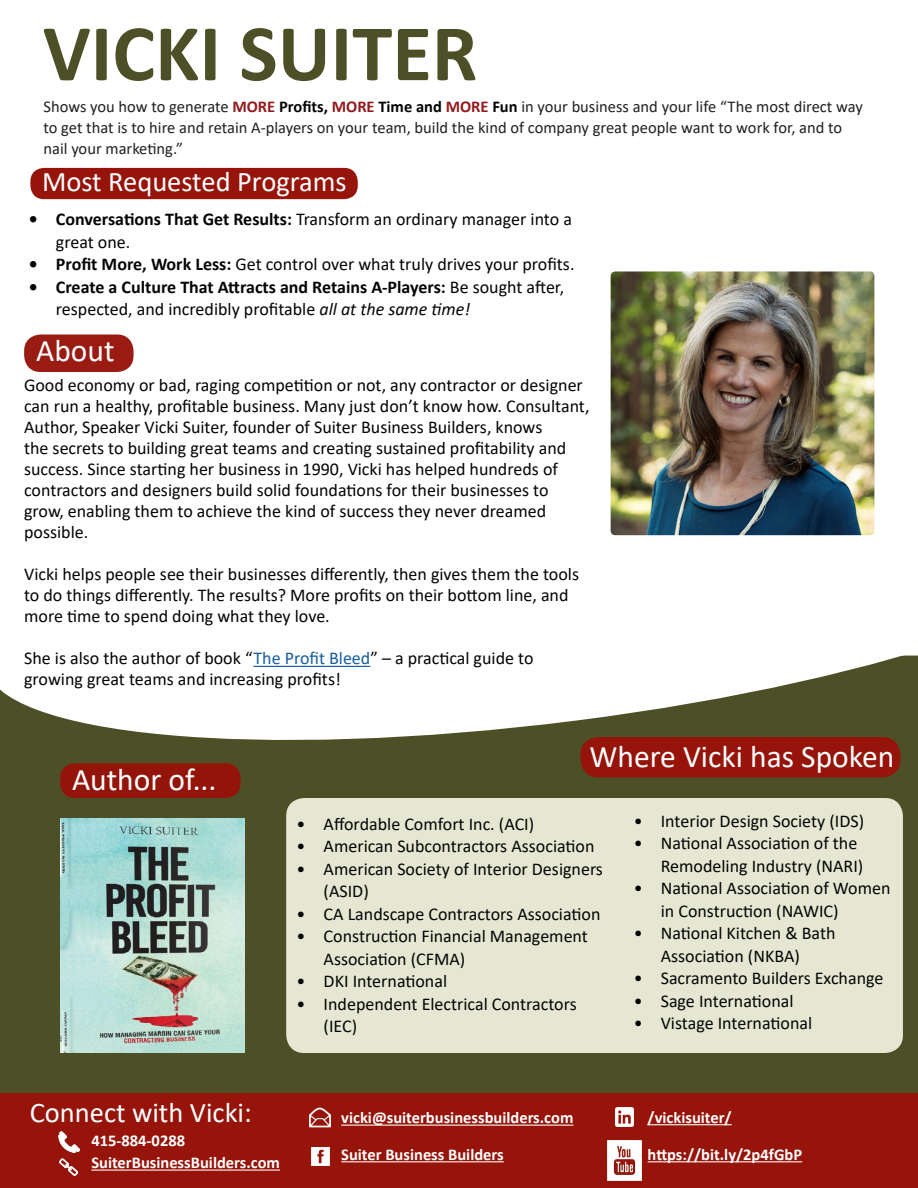
<style>
.page{position:relative;width:918px;height:1188px;background:#fff}
.page>*{position:absolute;margin:0;border:0;box-sizing:border-box;transform-origin:0 0}
.t1{font:700 81px "Calibri";color:#4d5026}
.t2{font:31.5px "Calibri";color:#fff}
.t3{font:28.5px "Calibri";color:#fff}
.t4{font:18px/22.5px "Calibri";color:#040503}
.t5{font:700 18px/22.5px "Calibri";color:#040503}
.t6{font:16.5px/21px "Calibri";color:#231f20}
.t7{font:700 16.5px "Calibri";color:#fff}
.s1{font-weight:700;color:#93191d}
.s2{font-weight:700;color:#040503}
.s3{font-weight:700}
.s4{font-weight:400}
.s5{font-weight:400;font-style:italic}
.s6{color:#175d9e}
</style>
<div class="page">
<div style="left:0;top:761px;width:918px;height:333px;background:#4d5026"></div>
<div style="left:0;top:1094px;width:918px;height:94px;background:#96140a"></div>
<svg style="left:0;top:425px;width:918px;height:336px"></svg>
<div style="left:30px;top:168px;width:328px;height:31px;background:#96140a;border-radius:14px"></div>
<div style="left:24px;top:334px;width:110px;height:38px;background:#991b11;border-radius:16px"></div>
<div style="left:60px;top:763px;width:181px;height:35px;background:#96140a;border-radius:15px"></div>
<div style="left:286px;top:798px;width:617px;height:255px;background:#e6e7d2;border-radius:18px"></div>
<hr style="left:253px;top:666px;width:117px;height:1px;background:#175d9e">
<hr style="left:341px;top:1161px;width:163px;height:1px;background:#fff">
<hr style="left:341px;top:1125px;width:232px;height:1px;background:#fff">
<hr style="left:648px;top:1124px;width:84px;height:1px;background:#fff">
<hr style="left:648px;top:1161px;width:154px;height:1px;background:#fff">
<hr style="left:91px;top:1170px;width:189px;height:1px;background:#fff">
<div style="left:580px;top:737px;width:320px;height:40px;background:#96140a;border-radius:18px"></div>
<img style="left:615px;top:1108px;width:19px;height:18px">
<img style="left:311px;top:1147px;width:19px;height:19px">
<img style="left:310px;top:1107px;width:21px;height:21px">
<img style="left:58px;top:1131px;width:21px;height:21px">
<img style="left:59px;top:1158px;width:19px;height:19px">
<img style="left:611px;top:271px;width:263px;height:264px">
<img style="left:608px;top:1140px;width:34px;height:40px">
<img style="left:60px;top:818px;width:184px;height:235px">
<p class="t1" style="left:43px;top:-4px;width:436px">VICKI SUITER</p>
<p class="t6" style="left:44px;top:96px;width:821px">Shows you how to generate <span class="s1">MORE</span> <span class="s2">Profits,</span> <span class="s1">MORE</span> <span class="s2">Time and</span> <span class="s1">MORE</span> <span class="s2">Fun</span> in your business and your life “The most direct way to get that is to hire and retain A-players on your team, build the kind of company great people want to work for, and to nail your marketing.”</p>
<p class="t3" style="left:42px;top:162px;width:306px">Most Requested Programs</p>
<p class="t4" style="left:56px;top:208px;width:518px;text-indent:-27px"><span class="s3">• Conversations That Get Results:</span> Transform an ordinary manager into a great one.</p>
<p class="t4" style="left:29px;top:253px;width:547px"><span class="s3">• Profit More, Work Less:</span> Get control over what truly drives your profits.</p>
<p class="t5" style="left:56px;top:275px;width:510px;text-indent:-27px">• Create a Culture That Attracts and Retains A-Players: <span class="s4">Be sought after, respected, and incredibly profitable</span> <span class="s5">all at the same time!</span></p>
<p class="t2" style="left:36px;top:329px;width:80px">About</p>
<p class="t4" style="left:24px;top:374px;width:560px">Good economy or bad, raging competition or not, any contractor or designer</p>
<p class="t4" style="left:24px;top:395px;width:567px">can run a healthy, profitable business. Many just don’t know how. Consultant,</p>
<p class="t4" style="left:24px;top:416px;width:520px">Author, Speaker Vicki Suiter, founder of Suiter Business Builders, knows</p>
<p class="t4" style="left:24px;top:437px;width:544px">the secrets to building great teams and creating sustained profitability and</p>
<p class="t4" style="left:24px;top:458px;width:535px">success. Since starting her business in 1990, Vicki has helped hundreds of</p>
<p class="t4" style="left:24px;top:479px;width:526px">contractors and designers build solid foundations for their businesses to</p>
<p class="t4" style="left:24px;top:500px;width:524px">grow, enabling them to achieve the kind of success they never dreamed</p>
<p class="t4" style="left:24px;top:521px;width:66px">possible.</p>
<p class="t4" style="left:24px;top:563px;width:556px">Vicki helps people see their businesses differently, then gives them the tools</p>
<p class="t4" style="left:24px;top:584px;width:546px">to do things differently. The results? More profits on their bottom line, and</p>
<p class="t4" style="left:24px;top:605px;width:307px">more time to spend doing what they love.</p>
<p class="t4" style="left:24px;top:647px;width:511px">She is also the author of book “<span class="s6">The Profit Bleed</span>” – a practical guide to</p>
<p class="t4" style="left:24px;top:668px;width:318px">growing great teams and increasing profits!</p>
<p class="t2" style="left:72px;top:758px;width:146px">Author of...</p>
<p class="t2" style="left:590px;top:734px;width:306px">Where Vicki has Spoken</p>
<p class="t4" style="left:297px;top:812px;width:239px">• Affordable Comfort Inc. (ACI)</p>
<p class="t4" style="left:297px;top:835px;width:299px">• American Subcontractors Association</p>
<p class="t4" style="left:324px;top:857px;width:281px;text-indent:-27px">• American Society of Interior Designers (ASID)</p>
<p class="t4" style="left:297px;top:902px;width:305px">• CA Landscape Contractors Association</p>
<p class="t4" style="left:324px;top:925px;width:266px;text-indent:-27px">• Construction Financial Management<br>Association (CFMA)</p>
<p class="t4" style="left:297px;top:970px;width:152px">• DKI International</p>
<p class="t4" style="left:324px;top:992px;width:255px;text-indent:-27px">• Independent Electrical Contractors (IEC)</p>
<p class="t4" style="left:634px;top:809px;width:232px">• Interior Design Society (IDS)</p>
<p class="t4" style="left:661px;top:831px;width:204px;text-indent:-27px">• National Association of the<br>Remodeling Industry (NARI)</p>
<p class="t4" style="left:661px;top:876px;width:231px;text-indent:-27px">• National Association of Women in Construction (NAWIC)</p>
<p class="t4" style="left:634px;top:921px;width:203px;text-align:center">• National Kitchen &amp; Bath<br>Association (NKBA)</p>
<p class="t4" style="left:634px;top:966px;width:251px">• Sacramento Builders Exchange</p>
<p class="t4" style="left:634px;top:989px;width:161px">• Sage International</p>
<p class="t4" style="left:634px;top:1011px;width:180px">• Vistage International</p>
<p class="t3" style="left:30px;top:1093px;width:224px">Connect with Vicki:</p>
<p class="t7" style="left:91px;top:1129px;width:95px">415-884-0288</p>
<p class="t7" style="left:91px;top:1151px;width:190px">SuiterBusinessBuilders.com</p>
<p class="t7" style="left:341px;top:1106px;width:234px">vicki@suiterbusinessbuilders.com</p>
<p class="t7" style="left:648px;top:1106px;width:86px">/vickisuiter/</p>
<p class="t7" style="left:648px;top:1143px;width:156px">https://bit.ly/2p4fGbP</p>
<p class="t7" style="left:341px;top:1143px;width:164px">Suiter Business Builders</p>
</div>
